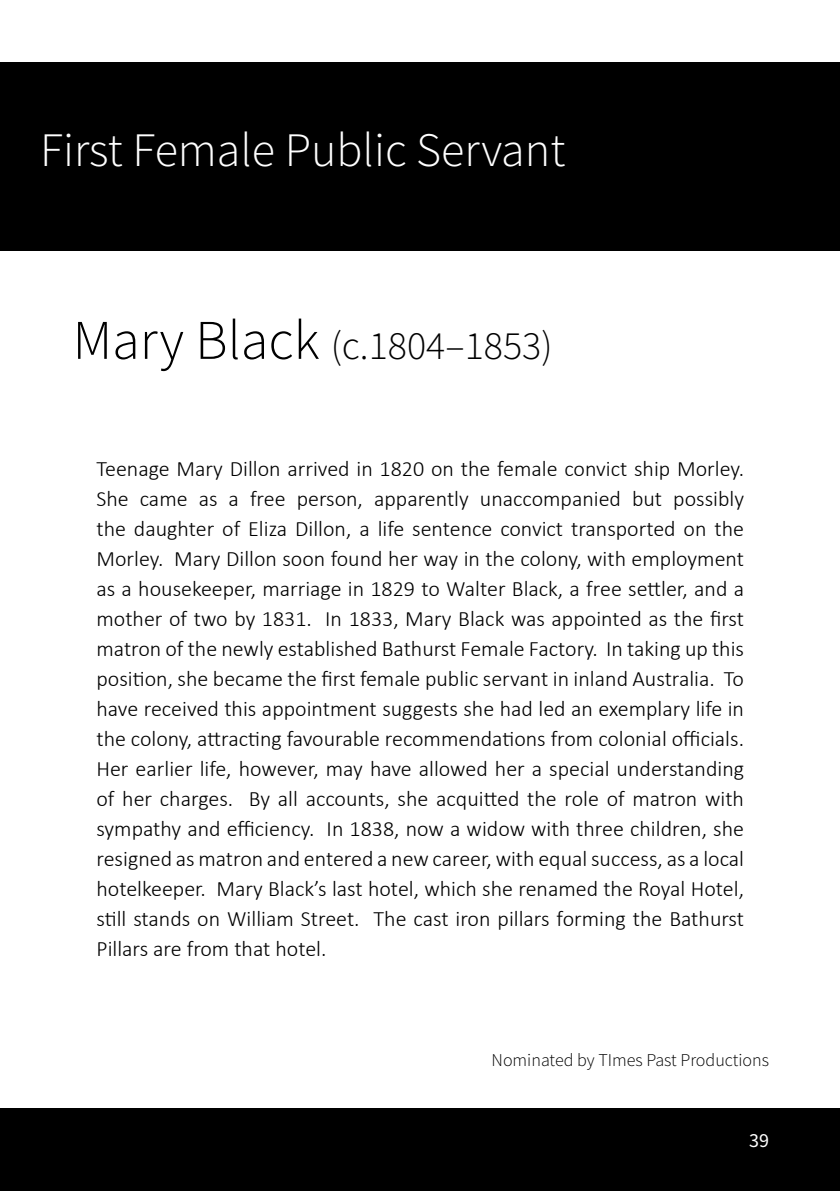
<style>
.page{position:relative;width:840px;height:1191px;background:#fff}
.page>*{position:absolute;margin:0;border:0;box-sizing:border-box;transform-origin:0 0}
.t1{font:300 48px "Source Sans Pro";color:#fff}
.t2{font:300 40px "Source Sans Pro";color:#000}
.t3{font:300 22px/30px "Calibri";color:#000;text-align:justify}
.t4{font:20px "Source Sans Pro";color:#fff}
.t5{font:300 18px "Source Sans Pro";color:#000}
.s1{font-size:56px}
</style>
<div class="page">
<div style="left:0;top:1108px;width:839px;height:83px;background:#000"></div>
<div style="left:0;top:62px;width:839px;height:189px;background:#000"></div>
<h1 class="t1" style="left:40px;top:121px;width:526px">First Female Public Servant</h1>
<h2 class="t2" style="left:73px;top:321px;width:481px"><span class="s1">Mary Black</span> (c.1804–1853)</h2>
<p class="t3" style="left:96px;top:453px;width:648px">Teenage Mary Dillon arrived in 1820 on the female convict ship Morley.<br>She came as a free person, apparently unaccompanied but possibly the daughter of Eliza Dillon, a life sentence convict transported on the Morley. Mary Dillon soon found her way in the colony, with employment as a housekeeper, marriage in 1829 to Walter Black, a free settler, and a mother of two by 1831. In 1833, Mary Black was appointed as the first matron of the newly established Bathurst Female Factory. In taking up this position, she became the first female public servant in inland Australia. To have received this appointment suggests she had led an exemplary life in the colony, attracting favourable recommendations from colonial officials.<br>Her earlier life, however, may have allowed her a special understanding of her charges. By all accounts, she acquitted the role of matron with sympathy and efficiency. In 1838, now a widow with three children, she resigned as matron and entered a new career, with equal success, as a local hotelkeeper. Mary Black’s last hotel, which she renamed the Royal Hotel, still stands on William Street. The cast iron pillars forming the Bathurst Pillars are from that hotel.</p>
<p class="t5" style="left:473px;top:1048px;width:296px">Nominated by Bathurst Regional Council</p>
<p class="t5" style="left:491px;top:1048px;width:279px">Nominated by TImes Past Productions</p>
<p class="t4" style="left:748px;top:1127px;width:21px">39</p>
</div>
